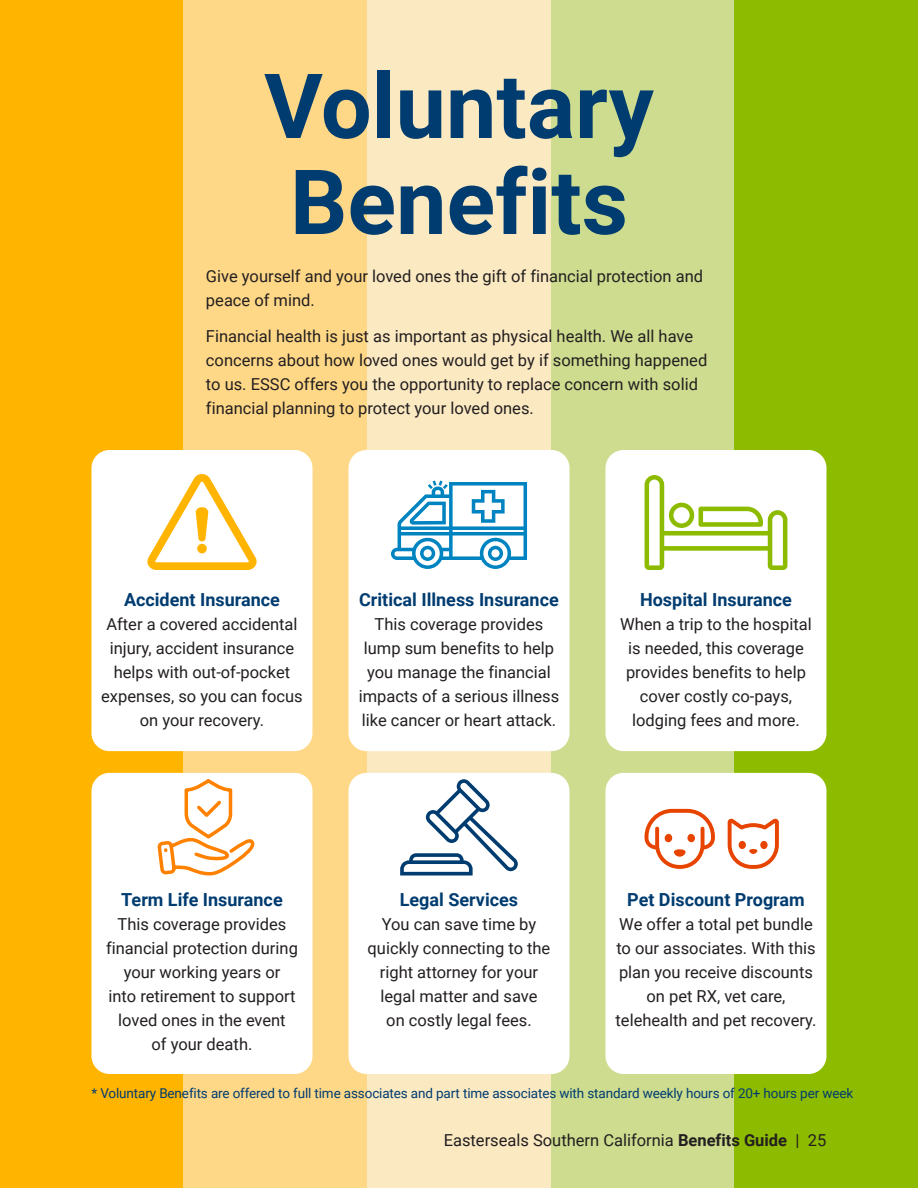
<style>
.page{position:relative;width:918px;height:1188px;background:#fff}
.page>*{position:absolute;margin:0;border:0;box-sizing:border-box;transform-origin:0 0}
.Section{font:700 90px/96px "Roboto";color:#003c70}
.Heading_3{font:700 18px "Roboto";color:#003c70}
.Heading_3__new_start{font:700 18px "Roboto";color:#003c70}
.Body_Text{font:16.5px/24px "Roboto";color:#231f20;text-align:center}
.Disclaimer_Text{font:13.5px "Roboto";letter-spacing:-.01em;color:#003c70}
.s1{font-weight:700}
</style>
<div class="page">
<div style="left:0;top:0;width:184px;height:1188px;background:#ffb400"></div>
<div style="left:184px;top:0;width:183px;height:1188px;background:#ffd887"></div>
<div style="left:367px;top:0;width:184px;height:1188px;background:#fbe9c2"></div>
<div style="left:551px;top:0;width:183px;height:1188px;background:#cddc8e"></div>
<div style="left:734px;top:0;width:184px;height:1188px;background:#8dbb00"></div>
<div style="left:92px;top:450px;width:220px;height:301px;background:#fff;border-radius:18px"></div>
<div style="left:92px;top:773px;width:220px;height:301px;background:#fff;border-radius:18px"></div>
<div style="left:348px;top:773px;width:221px;height:301px;background:#fff;border-radius:18px"></div>
<div style="left:606px;top:773px;width:220px;height:301px;background:#fff;border-radius:18px"></div>
<div style="left:348px;top:450px;width:221px;height:301px;background:#fff;border-radius:18px"></div>
<div style="left:606px;top:450px;width:220px;height:301px;background:#fff;border-radius:18px"></div>
<svg style="left:391px;top:481px;width:136px;height:88px"></svg>
<svg style="left:157px;top:778px;width:98px;height:98px"></svg>
<svg style="left:400px;top:779px;width:118px;height:97px"></svg>
<svg style="left:728px;top:819px;width:51px;height:50px"></svg>
<svg style="left:645px;top:809px;width:70px;height:60px"></svg>
<svg style="left:645px;top:475px;width:142px;height:95px"></svg>
<svg style="left:147px;top:474px;width:110px;height:96px"></svg>
<p class="Section" style="left:264px;top:55px;width:391px">Voluntary<br>Benefits</p>
<p class="Body_Text" style="left:206px;top:264px;width:499px;text-align:left">Give yourself and your loved ones the gift of financial protection and peace of mind.</p>
<p class="Body_Text" style="left:206px;top:324px;width:503px;text-align:left">Financial health is just as important as physical health. We all have concerns about how loved ones would get by if something happened to us. ESSC offers you the opportunity to replace concern with solid financial planning to protect your loved ones.</p>
<p class="Heading_3__new_start" style="left:124px;top:587px;width:157px">Accident Insurance</p>
<p class="Body_Text" style="left:101px;top:612px;width:203px">After a covered accidental injury, accident insurance helps with out-of-pocket expenses, so you can focus on your recovery.</p>
<p class="Heading_3" style="left:359px;top:587px;width:201px">Critical Illness Insurance</p>
<p class="Body_Text" style="left:359px;top:612px;width:202px">This coverage provides lump sum benefits to help you manage the financial impacts of a serious illness like cancer or heart attack.</p>
<p class="Heading_3" style="left:640px;top:587px;width:153px">Hospital Insurance</p>
<p class="Body_Text" style="left:620px;top:612px;width:193px">When a trip to the hospital is needed, this coverage provides benefits to help cover costly co‑pays, lodging fees and more.</p>
<p class="Heading_3" style="left:121px;top:887px;width:163px">Term Life Insurance</p>
<p class="Body_Text" style="left:106px;top:912px;width:193px">This coverage provides financial protection during your working years or<br>into retirement to support loved ones in the event<br>of your death.</p>
<p class="Heading_3" style="left:400px;top:887px;width:120px">Legal Services</p>
<p class="Body_Text" style="left:368px;top:912px;width:184px">You can save time by quickly connecting to the right attorney for your legal matter and save<br>on costly legal fees.</p>
<p class="Heading_3" style="left:627px;top:887px;width:179px">Pet Discount Program</p>
<p class="Body_Text" style="left:616px;top:912px;width:202px">We offer a total pet bundle to our associates. With this plan you receive discounts on pet RX, vet care, telehealth and pet recovery.</p>
<p class="Disclaimer_Text" style="left:92px;top:1084px;width:763px">* Voluntary Benefits are offered to full time associates and part time associates with standard weekly hours of 20+ hours per week</p>
<p class="Body_Text" style="left:444px;top:1128px;width:384px">Easterseals Southern California <span class="s1">Benefits Guide</span> | 25</p>
</div>
